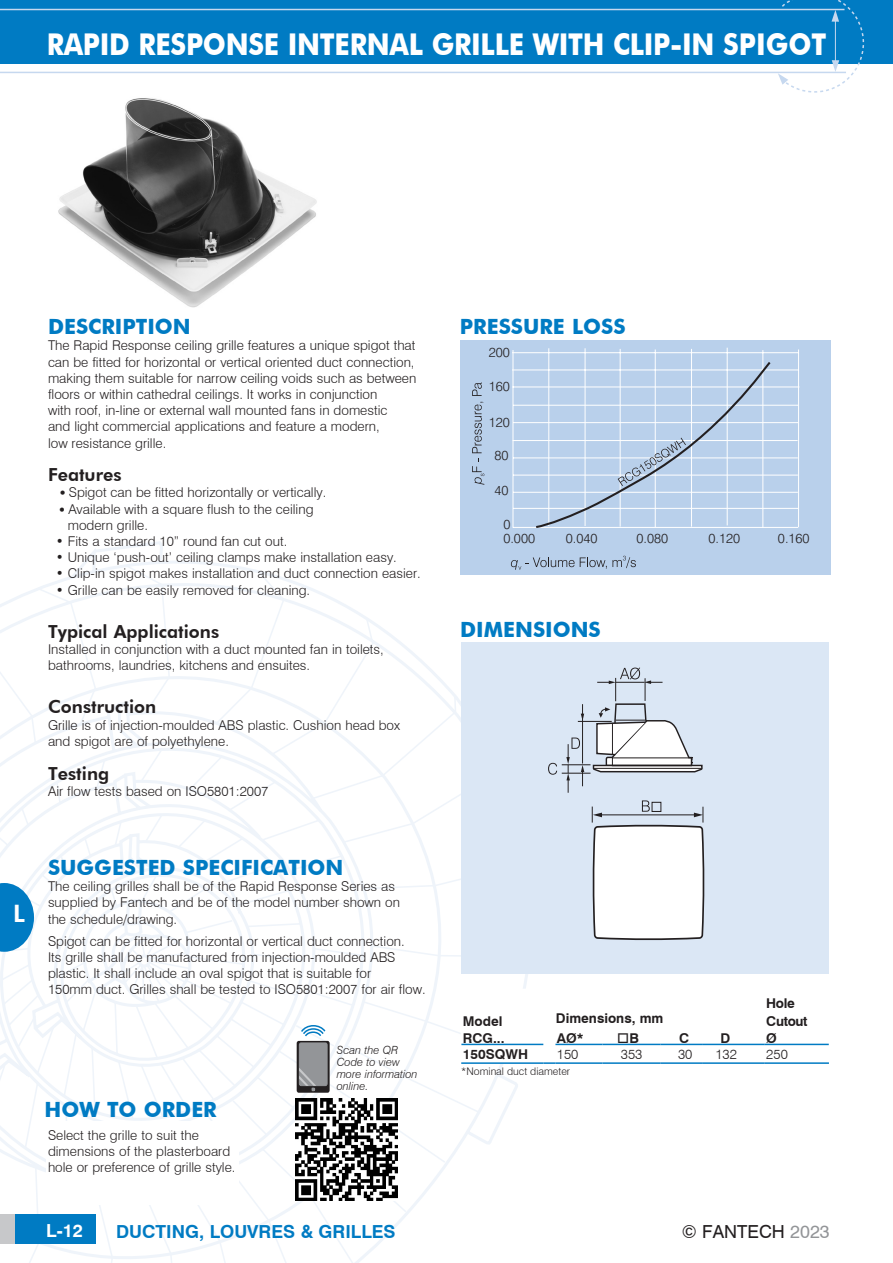
<style>
.page{position:relative;width:893px;height:1263px;background:#fff}
.page>*{position:absolute;margin:0;border:0;box-sizing:border-box;transform-origin:0 0}
.Page_Heads{font:700 30px "Futura BT";letter-spacing:-.01em;color:#fff;scale:.9 1}
.t1{font:800 24px "Futura BT";color:#fff}
.Features{font:700 21px/24px "Futura BT";color:#007bc3}
.t2{font:800 18px "Futura BT";color:#231f20}
.Footer_Bold{font:700 18px "Swiss 721 BT";color:#007bc3}
.t3{font:18px "Swiss 721 BT";color:#231f20}
.t4{font:700 18px "Swiss 721 BT";color:#fff}
.Table_Text{font:300 13.5px/16.2px "Swiss 721 BT";color:#231f20}
.Table_Text_Bold{font:700 13.5px/17.2px "Swiss 721 BT";color:#231f20}
.Table_Text_Bold-2{font:700 13.5px/17.2px "Swiss 721 BT";letter-spacing:-.025em;color:#231f20}
.Table_Text_Bold-3{font:300 13.5px "Swiss 721 BT";color:#231f20}
.t5{font:300 13.2px/14px "Swiss 721 BT";color:#231f20}
.t6{font:italic 300 11.25px/12px "Swiss 721 BT";color:#231f20}
.t7{font:300 10.5px "Swiss 721 BT";color:#231f20}
.s1{color:#939598}
</style>
<div class="page">
<svg style="left:0;top:541px;width:533px;height:722px"></svg>
<svg style="left:0;top:883px;width:34px;height:69px"></svg>
<div style="left:0;top:0;width:893px;height:64px;background:#007bc3"></div>
<hr style="left:0;top:9px;width:844px;height:1px;background:#c6d8ef">
<hr style="left:0;top:72px;width:846px;height:1px;background:#c6d8ef">
<svg style="left:778px;top:0;width:86px;height:93px"></svg>
<hr style="left:835px;top:15px;width:1px;height:53px;background:#c6d8ef">
<div style="left:0;top:1214px;width:96px;height:30px;background:#007bc3"></div>
<div style="left:0;top:1214px;width:15px;height:30px;background:#c7c8ca"></div>
<img style="left:58px;top:98px;width:259px;height:210px">
<svg style="left:461px;top:989px;width:368px;height:75px"></svg>
<hr style="left:555px;top:1062px;width:48px;height:2px;background:#007bc3">
<hr style="left:603px;top:1062px;width:58px;height:2px;background:#007bc3">
<hr style="left:661px;top:1062px;width:41px;height:2px;background:#007bc3">
<hr style="left:702px;top:1062px;width:63px;height:2px;background:#007bc3">
<hr style="left:765px;top:1062px;width:64px;height:2px;background:#007bc3">
<div style="left:459px;top:619px;width:247px;height:29px;background:#fff"></div>
<div style="left:47px;top:1121px;width:192px;height:83px;background:#fff"></div>
<div style="left:460px;top:340px;width:371px;height:235px;background:#b9d0eb"></div>
<hr style="left:513px;top:405px;width:285px;height:1px;background:#fff">
<hr style="left:513px;top:440px;width:285px;height:1px;background:#fff">
<hr style="left:513px;top:475px;width:285px;height:1px;background:#fff">
<hr style="left:513px;top:508px;width:285px;height:1px;background:#fff">
<hr style="left:513px;top:527px;width:285px;height:1px;background:#fff">
<hr style="left:513px;top:350px;width:1px;height:178px;background:#fff">
<hr style="left:513px;top:387px;width:286px;height:1px;background:#fff">
<hr style="left:513px;top:422px;width:285px;height:1px;background:#fff">
<hr style="left:513px;top:457px;width:285px;height:1px;background:#fff">
<hr style="left:513px;top:492px;width:285px;height:1px;background:#fff">
<svg style="left:472px;top:402px;width:12px;height:83px"></svg>
<svg style="left:472px;top:382px;width:10px;height:14px"></svg>
<svg style="left:511px;top:556px;width:125px;height:14px"></svg>
<hr style="left:512px;top:369px;width:287px;height:1px;background:#fff">
<hr style="left:512px;top:352px;width:287px;height:1px;background:#fff">
<hr style="left:548px;top:348px;width:1px;height:178px;background:#fff">
<hr style="left:585px;top:348px;width:1px;height:178px;background:#fff">
<hr style="left:620px;top:349px;width:1px;height:178px;background:#fff">
<hr style="left:655px;top:349px;width:1px;height:178px;background:#fff">
<hr style="left:691px;top:349px;width:1px;height:178px;background:#fff">
<hr style="left:727px;top:348px;width:1px;height:177px;background:#fff">
<hr style="left:762px;top:350px;width:1px;height:178px;background:#fff">
<hr style="left:798px;top:349px;width:1px;height:178px;background:#fff">
<svg style="left:534px;top:360px;width:239px;height:168px"></svg>
<img style="left:296px;top:1099px;width:102px;height:102px">
<div style="left:461px;top:642px;width:368px;height:331px;background:#dbe7f5"></div>
<svg style="left:548px;top:667px;width:156px;height:273px"></svg>
<div style="left:652px;top:802px;width:9px;height:10px;border:1px solid #231f20"></div>
<svg style="left:297px;top:1041px;width:33px;height:52px"></svg>
<div style="left:299px;top:1043px;width:28px;height:42px;background:#939598;border-radius:2px"></div>
<div style="left:299px;top:1043px;width:28px;height:43px;border:1px solid #939598;border-radius:2px"></div>
<svg style="left:299px;top:1068px;width:17px;height:23px"></svg>
<svg style="left:300px;top:1025px;width:27px;height:13px"></svg>
<p class="Page_Heads" style="left:47px;top:26px;width:868px">RAPID RESPONSE INTERNAL GRILLE WITH CLIP-IN SPIGOT</p>
<p class="Features" style="left:48px;top:314px;width:144px">DESCRIPTION</p>
<p class="Table_Text" style="left:48px;top:337px;width:370px">The Rapid Response ceiling grille features a unique spigot that can be fitted for horizontal or vertical oriented duct connection, making them suitable for narrow ceiling voids such as between floors or within cathedral ceilings. It works in conjunction<br>with roof, in-line or external wall mounted fans in domestic<br>and light commercial applications and feature a modern,</p>
<p class="Table_Text" style="left:48px;top:434px;width:120px">low resistance grille.</p>
<p class="t2" style="left:48px;top:464px;width:75px">Features</p>
<p class="Table_Text" style="left:60px;top:484px;width:267px">● Spigot can be fitted horizontally or vertically.</p>
<p class="Table_Text" style="left:68px;top:500px;width:247px;text-indent:-8px">● Available with a square flush to the ceiling modern grille.</p>
<p class="Table_Text" style="left:56px;top:533px;width:233px">• Fits a standard 10” round fan cut out.</p>
<p class="Table_Text" style="left:56px;top:549px;width:342px">• Unique ‘push-out’ ceiling clamps make installation easy.</p>
<p class="Table_Text" style="left:56px;top:565px;width:366px">• Clip-in spigot makes installation and duct connection easier.</p>
<p class="Table_Text" style="left:56px;top:581px;width:256px">• Grille can be easily removed for cleaning.</p>
<p class="t2" style="left:48px;top:620px;width:173px">Typical Applications</p>
<p class="Table_Text" style="left:48px;top:641px;width:337px">Installed in conjunction with a duct mounted fan in toilets, bathrooms, laundries, kitchens and ensuites.</p>
<p class="t2" style="left:48px;top:696px;width:110px">Construction</p>
<p class="Table_Text" style="left:48px;top:717px;width:354px">Grille is of injection-moulded ABS plastic. Cushion head box and spigot are of polyethylene.</p>
<p class="t2" style="left:48px;top:763px;width:63px">Testing</p>
<p class="Table_Text" style="left:48px;top:783px;width:222px">Air flow tests based on ISO5801:2007</p>
<p class="Features" style="left:460px;top:314px;width:167px">PRESSURE LOSS<br>GRAPH</p>
<p class="t5" style="left:489px;top:345px;width:23px">200</p>
<p class="t5" style="left:489px;top:379px;width:23px">160</p>
<p class="t5" style="left:489px;top:415px;width:23px">120</p>
<p class="t5" style="left:495px;top:449px;width:16px">80</p>
<p class="t5" style="left:495px;top:483px;width:16px">40</p>
<p class="t5" style="left:503px;top:517px;width:33px">0<br>0.000</p>
<p class="t5" style="left:566px;top:531px;width:33px">0.040</p>
<p class="t5" style="left:636px;top:531px;width:33px">0.080</p>
<p class="t5" style="left:709px;top:531px;width:33px">0.120</p>
<p class="t5" style="left:778px;top:531px;width:33px">0.160</p>
<p class="Features" style="left:460px;top:617px;width:142px">DIMENSIONS</p>
<p class="t1" style="left:13px;top:899px;width:13px">L</p>
<p class="Features" style="left:48px;top:855px;width:297px">SUGGESTED SPECIFICATION</p>
<p class="Table_Text" style="left:48px;top:878px;width:349px">The ceiling grilles shall be of the Rapid Response Series as</p>
<p class="Table_Text" style="left:48px;top:894px;width:353px">supplied by Fantech and be of the model number shown on</p>
<p class="Table_Text" style="left:48px;top:911px;width:131px">the schedule/drawing.</p>
<p class="Table_Text" style="left:48px;top:933px;width:358px">Spigot can be fitted for horizontal or vertical duct connection.</p>
<p class="Table_Text" style="left:48px;top:949px;width:379px">Its grille shall be manufactured from injection-moulded ABS plastic. It shall include an oval spigot that is suitable for<br>150mm duct. Grilles shall be tested to ISO5801:2007 for air flow.</p>
<p class="Features" style="left:45px;top:1097px;width:174px">HOW TO ORDER</p>
<p class="Table_Text" style="left:48px;top:1127px;width:189px">Select the grille to suit the dimensions of the plasterboard hole or preference of grille style.</p>
<p class="t6" style="left:337px;top:1044px;width:82px">Scan the QR<br>Code to view more information online.</p>
<p class="Table_Text_Bold" style="left:463px;top:1012px;width:43px">Model<br>RCG...</p>
<p class="Table_Text_Bold" style="left:556px;top:1010px;width:109px">Dimensions, mm</p>
<p class="Table_Text_Bold" style="left:557px;top:1029px;width:28px">AØ*</p>
<p class="Table_Text_Bold" style="left:617px;top:1029px;width:23px">□B</p>
<p class="Table_Text_Bold" style="left:679px;top:1029px;width:12px">C</p>
<p class="Table_Text_Bold" style="left:720px;top:1029px;width:11px">D</p>
<p class="Table_Text_Bold-2" style="left:766px;top:995px;width:43px">Hole<br>Cutout<br>Ø</p>
<p class="Table_Text_Bold" style="left:463px;top:1045px;width:67px">150SQWH</p>
<p class="Table_Text" style="left:557px;top:1046px;width:23px">150</p>
<p class="Table_Text_Bold-3" style="left:621px;top:1046px;width:23px">353</p>
<p class="Table_Text" style="left:678px;top:1046px;width:16px">30</p>
<p class="Table_Text" style="left:715px;top:1046px;width:23px">132</p>
<p class="Table_Text" style="left:766px;top:1046px;width:23px">250</p>
<p class="t7" style="left:461px;top:1065px;width:110px">*Nominal duct diameter</p>
<p class="t4" style="left:46px;top:1220px;width:38px">L-12</p>
<p class="Footer_Bold" style="left:116px;top:1220px;width:281px">DUCTING, LOUVRES &amp; GRILLES</p>
<p class="t3" style="left:682px;top:1220px;width:149px">© FANTECH <span class="s1">2023</span></p>
</div>
